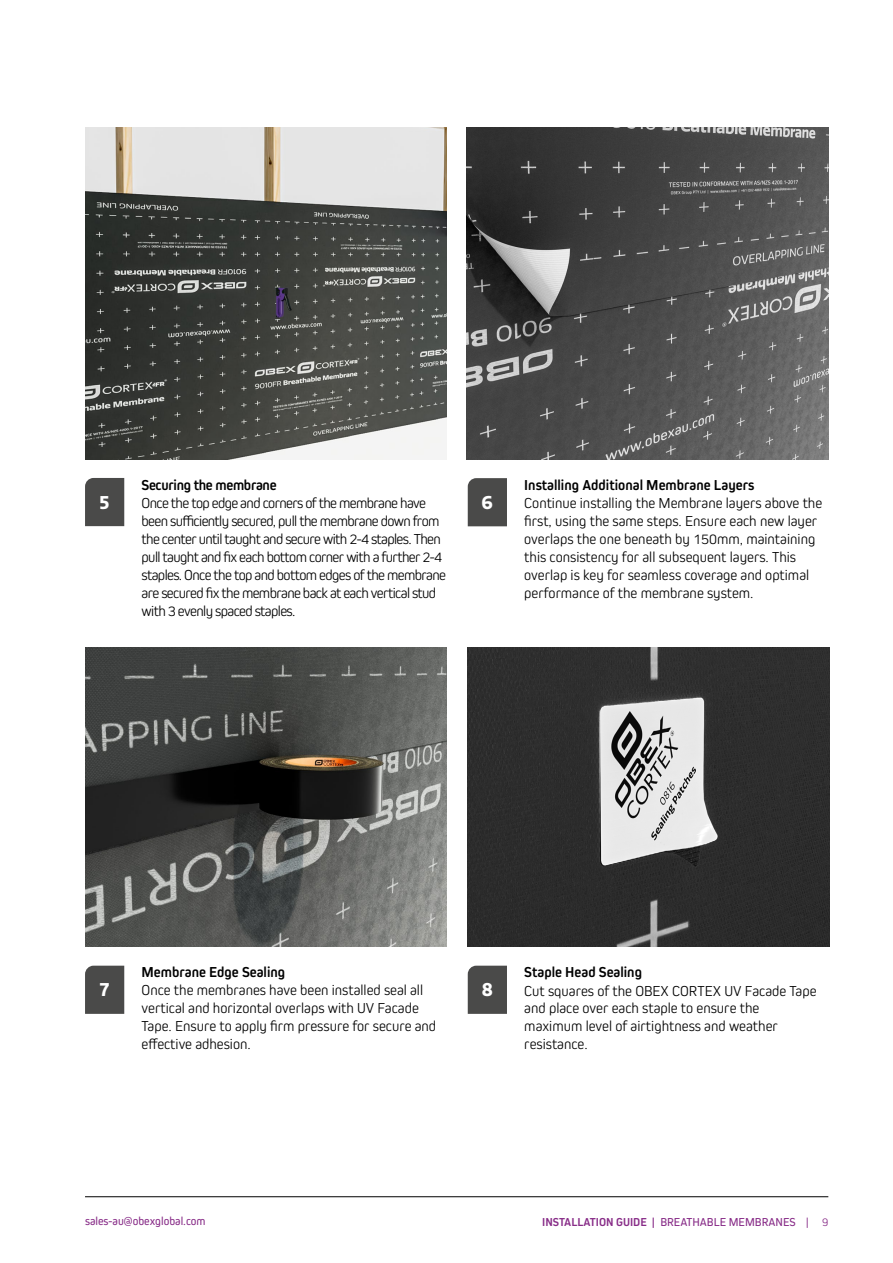
<style>
.page{position:relative;width:893px;height:1263px;background:#fff}
.page>*{position:absolute;margin:0;border:0;box-sizing:border-box;transform-origin:0 0}
.t1{font:700 18px "Quatro";color:#fff}
.t2{font:300 15px/18px "Kiro";color:#000}
.t3{font:300 15px/18px "Kiro";letter-spacing:-.04em;color:#000}
.t4{font:700 15px "Kiro";color:#000}
.t5{font:700 15px "Kiro";letter-spacing:-.02em;color:#000}
.t6{font:12px "Kiro";color:#882d88}
.s1{font-weight:700}
.s2{font-weight:300}
</style>
<div class="page">
<hr style="left:85px;top:1196px;width:743px;height:1px;background:#000">
<img style="left:85px;top:648px;width:361px;height:299px">
<img style="left:467px;top:128px;width:361px;height:331px">
<img style="left:468px;top:648px;width:361px;height:299px">
<img style="left:85px;top:128px;width:361px;height:331px">
<div style="left:85px;top:966px;width:39px;height:48px;background:#4a4a49"></div>
<div style="left:468px;top:478px;width:39px;height:48px;background:#4a4a49"></div>
<div style="left:468px;top:966px;width:39px;height:48px;background:#4a4a49"></div>
<div style="left:85px;top:478px;width:39px;height:48px;background:#4a4a49"></div>
<p class="t1" style="left:100px;top:492px;width:11px">5</p>
<p class="t5" style="left:142px;top:476px;width:137px">Securing the membrane</p>
<p class="t3" style="left:142px;top:493px;width:306px">Once the top edge and corners of the membrane have been sufficiently secured, pull the membrane down from the center until taught and secure with 2-4 staples. Then pull taught and fix each bottom corner with a further 2-4 staples. Once the top and bottom edges of the membrane are secured fix the membrane back at each vertical stud with 3 evenly spaced staples.</p>
<p class="t1" style="left:482px;top:492px;width:13px">6</p>
<p class="t4" style="left:524px;top:476px;width:232px">Installing Additional Membrane Layers</p>
<p class="t2" style="left:524px;top:493px;width:299px">Continue installing the Membrane layers above the first, using the same steps. Ensure each new layer overlaps the one beneath by 150mm, maintaining this consistency for all subsequent layers. This overlap is key for seamless coverage and optimal performance of the membrane system.</p>
<p class="t1" style="left:100px;top:979px;width:11px">7</p>
<p class="t4" style="left:142px;top:963px;width:145px">Membrane Edge Sealing</p>
<p class="t2" style="left:142px;top:981px;width:296px">Once the membranes have been installed seal all vertical and horizontal overlaps with UV Facade Tape. Ensure to apply firm pressure for secure and effective adhesion.</p>
<p class="t1" style="left:482px;top:979px;width:13px">8</p>
<p class="t4" style="left:524px;top:963px;width:119px">Staple Head Sealing</p>
<p class="t2" style="left:524px;top:981px;width:294px">Cut squares of the OBEX CORTEX UV Facade Tape and place over each staple to ensure the maximum level of airtightness and weather resistance.</p>
<p class="t6" style="left:85px;top:1214px;width:122px">sales-au@obexglobal.com</p>
<p class="t6" style="left:542px;top:1215px;width:288px"><span class="s1">INSTALLATION GUIDE |</span> BREATHABLE MEMBRANES | <span class="s2">9</span></p>
</div>
